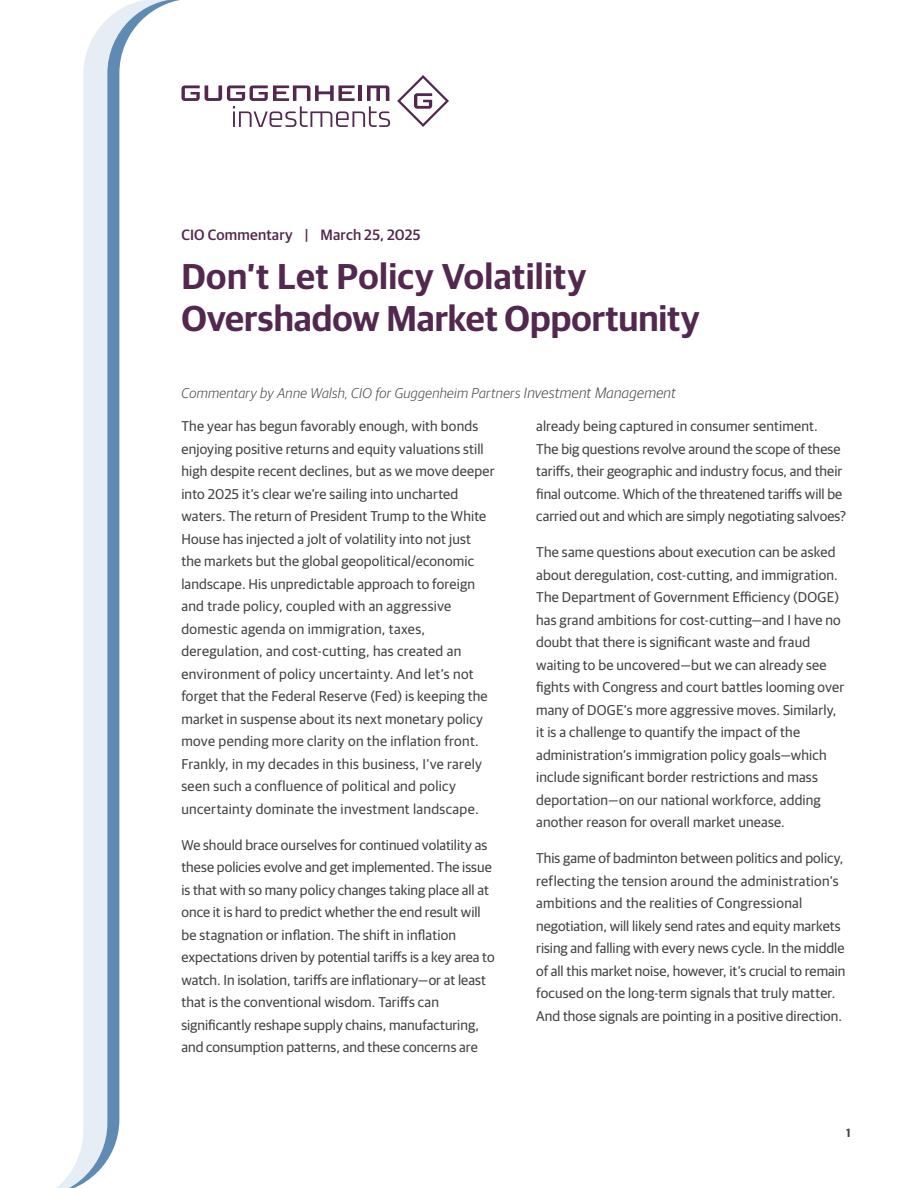
<style>
.page{position:relative;width:918px;height:1188px;background:#fff}
.page>*{position:absolute;margin:0;border:0;box-sizing:border-box;transform-origin:0 0}
.Subtitle_1{font:600 36px/42px "Guardian Sans";letter-spacing:.005em;color:#53284f}
.Subtitle_1-2{font:500 15px "Guardian Sans";letter-spacing:.015em;color:#53284f}
.Normal_Text{font:14.25px/22.5px "Guardian Sans";letter-spacing:.01em;color:#434343}
.Subtitle_1-3{font:italic 300 14.25px "Guardian Sans";letter-spacing:.025em;color:#434343}
.t1{font:600 12px "Guardian Sans";color:#434343}
.s1{font-size:15px}
</style>
<div class="page">
<svg style="left:397px;top:75px;width:52px;height:52px"></svg>
<svg style="left:230px;top:85px;width:160px;height:42px"></svg>
<svg style="left:57px;top:0;width:137px;height:1188px"></svg>
<p class="Subtitle_1-2" style="left:181px;top:224px;width:241px">CIO Commentary | March 25, 2025</p>
<p class="Subtitle_1" style="left:181px;top:253px;width:520px">Don’t Let Policy Volatility<br>Overshadow Market Opportunity</p>
<p class="Subtitle_1-3" style="left:181px;top:383px;width:496px">Commentary by Anne Walsh, CIO for Guggenheim Partners <span class="s1">Investment Management</span></p>
<p class="Normal_Text" style="left:181px;top:414px;width:315px">The year has begun favorably enough, with bonds enjoying positive returns and equity valuations still high despite recent declines, but as we move deeper into 2025 it’s clear we’re sailing into uncharted waters. The return of President Trump to the White House has injected a jolt of volatility into not just<br>the markets but the global geopolitical/economic landscape. His unpredictable approach to foreign and trade policy, coupled with an aggressive domestic agenda on immigration, taxes, deregulation, and cost-cutting, has created an environment of policy uncertainty. And let’s not forget that the Federal Reserve (Fed) is keeping the market in suspense about its next monetary policy move pending more clarity on the inflation front.<br>Frankly, in my decades in this business, I’ve rarely seen such a confluence of political and policy uncertainty dominate the investment landscape.</p>
<p class="Normal_Text" style="left:181px;top:832px;width:315px">We should brace ourselves for continued volatility as these policies evolve and get implemented. The issue is that with so many policy changes taking place all at once it is hard to predict whether the end result will be stagnation or inflation. The shift in inflation expectations driven by potential tariffs is a key area to watch. In isolation, tariffs are inflationary—or at least that is the conventional wisdom. Tariffs can significantly reshape supply chains, manufacturing, and consumption patterns, and these concerns are</p>
<p class="Normal_Text" style="left:536px;top:414px;width:311px">already being captured in consumer sentiment.<br>The big questions revolve around the scope of these tariffs, their geographic and industry focus, and their final outcome. Which of the threatened tariffs will be carried out and which are simply negotiating salvoes?</p>
<p class="Normal_Text" style="left:536px;top:540px;width:310px">The same questions about execution can be asked about deregulation, cost-cutting, and immigration.<br>The Department of Government Efficiency (DOGE) has grand ambitions for cost-cutting—and I have no doubt that there is significant waste and fraud waiting to be uncovered—but we can already see fights with Congress and court battles looming over many of DOGE’s more aggressive moves. Similarly, it is a challenge to quantify the impact of the administration’s immigration policy goals—which include significant border restrictions and mass deportation—on our national workforce, adding another reason for overall market unease.</p>
<p class="Normal_Text" style="left:536px;top:846px;width:311px">This game of badminton between politics and policy, reflecting the tension around the administration’s ambitions and the realities of Congressional negotiation, will likely send rates and equity markets rising and falling with every news cycle. In the middle of all this market noise, however, it’s crucial to remain focused on the long-term signals that truly matter.<br>And those signals are pointing in a positive direction.</p>
<p class="t1" style="left:846px;top:1124px;width:6px">1</p>
</div>
